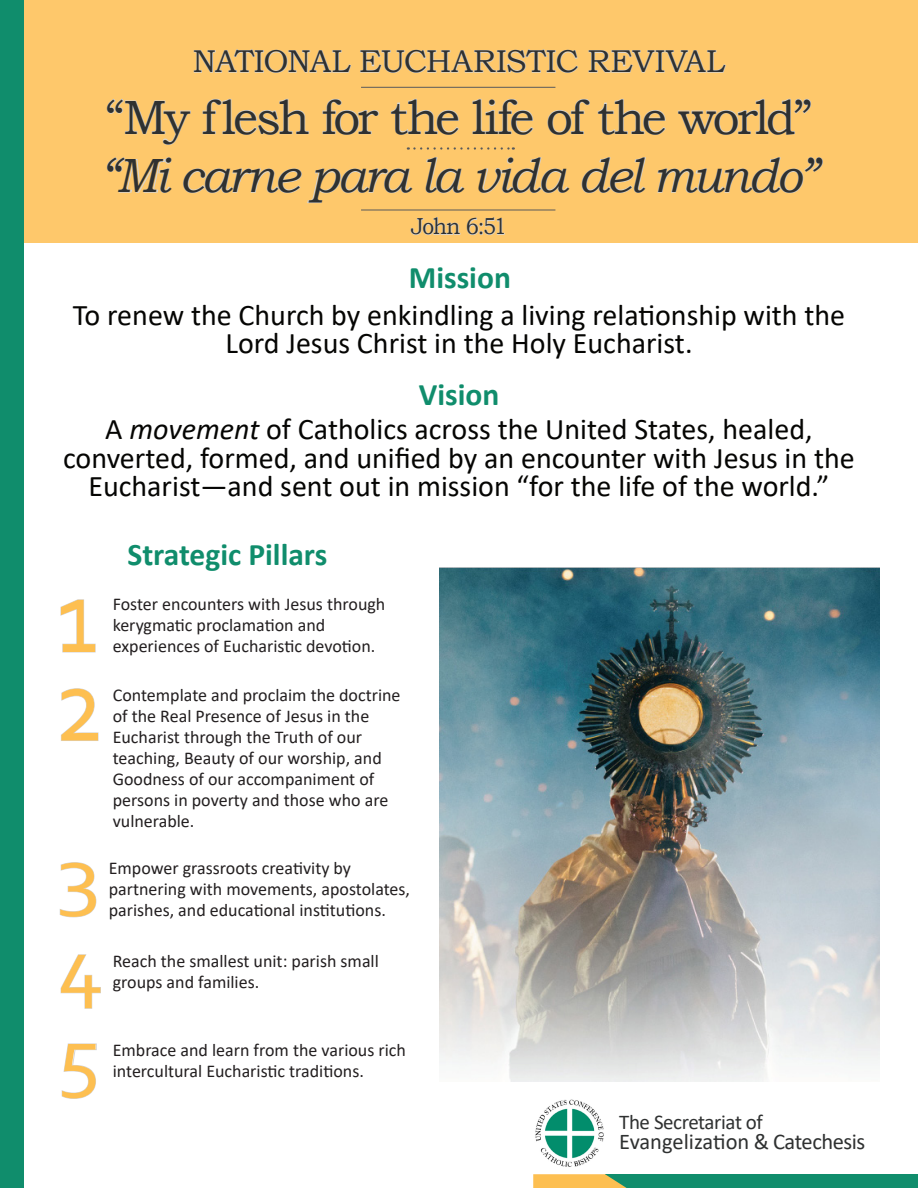
<style>
.page{position:relative;width:918px;height:1188px;background:#fff}
.page>*{position:absolute;margin:0;border:0;box-sizing:border-box;transform-origin:0 0}
.t1{font:112.5px "Corbel";color:#fdbf51;scale:.8 1}
.t2{font:108.9px "Corbel";color:#fdbf51;scale:.89 1}
.t3{font:81.9px "Corbel";color:#fdbf51;scale:1.1 1}
.t4{font:80.1px "Corbel";color:#fdbf51;scale:1.2 1}
.t5{font:48px "Bookman Old Style";letter-spacing:-.065em;color:#2f3131}
.t6{font:italic 48px "Bookman Old Style";letter-spacing:-.045em;color:#2f3131}
.t7{font:700 31.5px "Calibri";color:#108d6c}
.t8{font:31.5px "Bookman Old Style";letter-spacing:-.02em;color:#2f3131}
.t9{font:30px/28.5px "Calibri";color:#050503;text-align:center}
.t10{font:23.1px "Bookman Old Style";letter-spacing:-.055em;color:#2f3131;scale:.91 1}
.t11{font:22.5px "Calibri";letter-spacing:-.02em;color:#2f3131}
.t12{font:21px "Calibri";letter-spacing:-.02em;color:#2f3131}
.t13{font:18px/21px "Calibri";color:#231f20}
.s1{font-style:italic}
</style>
<div class="page">
<div style="left:15px;top:0;width:903px;height:243px;background:#fec86b"></div>
<img style="left:535px;top:1099px;width:69px;height:68px">
<div style="left:605px;top:1174px;width:313px;height:14px;background:#108d6c"></div>
<svg style="left:533px;top:1174px;width:94px;height:14px"></svg>
<div style="left:0;top:0;width:23px;height:1188px;background:#108d6c"></div>
<svg style="left:60px;top:599px;width:36px;height:54px"></svg>
<svg style="left:61px;top:688px;width:38px;height:53px"></svg>
<svg style="left:59px;top:862px;width:38px;height:56px"></svg>
<svg style="left:60px;top:954px;width:41px;height:55px"></svg>
<svg style="left:61px;top:1043px;width:36px;height:56px"></svg>
<img style="left:439px;top:567px;width:440px;height:514px">
<svg style="left:107px;top:99px;width:84px;height:46px"></svg>
<svg style="left:202px;top:99px;width:107px;height:36px"></svg>
<svg style="left:322px;top:99px;width:57px;height:36px"></svg>
<svg style="left:391px;top:99px;width:68px;height:36px"></svg>
<svg style="left:472px;top:99px;width:62px;height:36px"></svg>
<svg style="left:547px;top:99px;width:43px;height:36px"></svg>
<svg style="left:597px;top:99px;width:69px;height:36px"></svg>
<svg style="left:678px;top:99px;width:133px;height:36px"></svg>
<svg style="left:107px;top:157px;width:65px;height:36px"></svg>
<svg style="left:183px;top:168px;width:229px;height:35px"></svg>
<svg style="left:425px;top:157px;width:39px;height:36px"></svg>
<svg style="left:478px;top:157px;width:91px;height:36px"></svg>
<svg style="left:581px;top:157px;width:65px;height:36px"></svg>
<svg style="left:657px;top:157px;width:166px;height:36px"></svg>
<svg style="left:194px;top:49px;width:157px;height:24px"></svg>
<svg style="left:360px;top:49px;width:218px;height:24px"></svg>
<svg style="left:588px;top:50px;width:138px;height:23px"></svg>
<svg style="left:410px;top:217px;width:51px;height:18px"></svg>
<svg style="left:467px;top:217px;width:38px;height:18px"></svg>
<hr style="left:361px;top:87px;width:194px;height:1px;background:#595a5b">
<hr style="left:361px;top:210px;width:194px;height:1px;background:#595a5b">
<svg style="left:408px;top:147px;width:106px;height:3px"></svg>
<p class="t8" style="left:193px;top:41px;width:534px">NATIONAL EUCHARISTIC REVIVAL</p>
<p class="t5" style="left:106px;top:86px;width:708px">“My flesh for the life of the world”</p>
<p class="t6" style="left:99px;top:143px;width:721px">“Mi carne para la vida del mundo”</p>
<p class="t10" style="left:411px;top:211px;width:107px">John 6:51</p>
<p class="t7" style="left:409px;top:255px;width:104px">Mission</p>
<p class="t9" style="left:73px;top:300px;width:774px">To renew the Church by enkindling a living relationship with the<br>Lord Jesus Christ in the Holy Eucharist.</p>
<p class="t7" style="left:419px;top:372px;width:82px">Vision</p>
<p class="t9" style="left:63px;top:414px;width:793px">A <span class="s1">movement</span> of Catholics across the United States, healed, converted, formed, and unified by an encounter with Jesus in the<br>Eucharist—and sent out in mission “for the life of the world.”</p>
<p class="t1" style="left:57px;top:545px;width:52px">1</p>
<p class="t2" style="left:54px;top:637px;width:57px">2</p>
<p class="t7" style="left:128px;top:532px;width:201px">Strategic Pillars</p>
<p class="t13" style="left:113px;top:593px;width:274px">Foster encounters with Jesus through kerygmatic proclamation and experiences of Eucharistic devotion.</p>
<p class="t13" style="left:113px;top:684px;width:289px">Contemplate and proclaim the doctrine of the Real Presence of Jesus in the<br>Eucharist through the Truth of our teaching, Beauty of our worship, and<br>Goodness of our accompaniment of persons in poverty and those who are vulnerable.</p>
<p class="t4" style="left:57px;top:824px;width:38px">3</p>
<p class="t3" style="left:57px;top:915px;width:44px">4</p>
<p class="t13" style="left:109px;top:857px;width:303px">Empower grassroots creativity by partnering with movements, apostolates, parishes, and educational institutions.</p>
<p class="t13" style="left:113px;top:950px;width:268px">Reach the smallest unit: parish small groups and families.</p>
<p class="t3" style="left:57px;top:1004px;width:41px">5</p>
<p class="t13" style="left:113px;top:1039px;width:295px">Embrace and learn from the various rich intercultural Eucharistic traditions.</p>
<p class="t12" style="left:619px;top:1108px;width:145px">The Secretariat of</p>
<p class="t11" style="left:619px;top:1126px;width:248px">Evangelization &amp; Catechesis</p>
</div>
